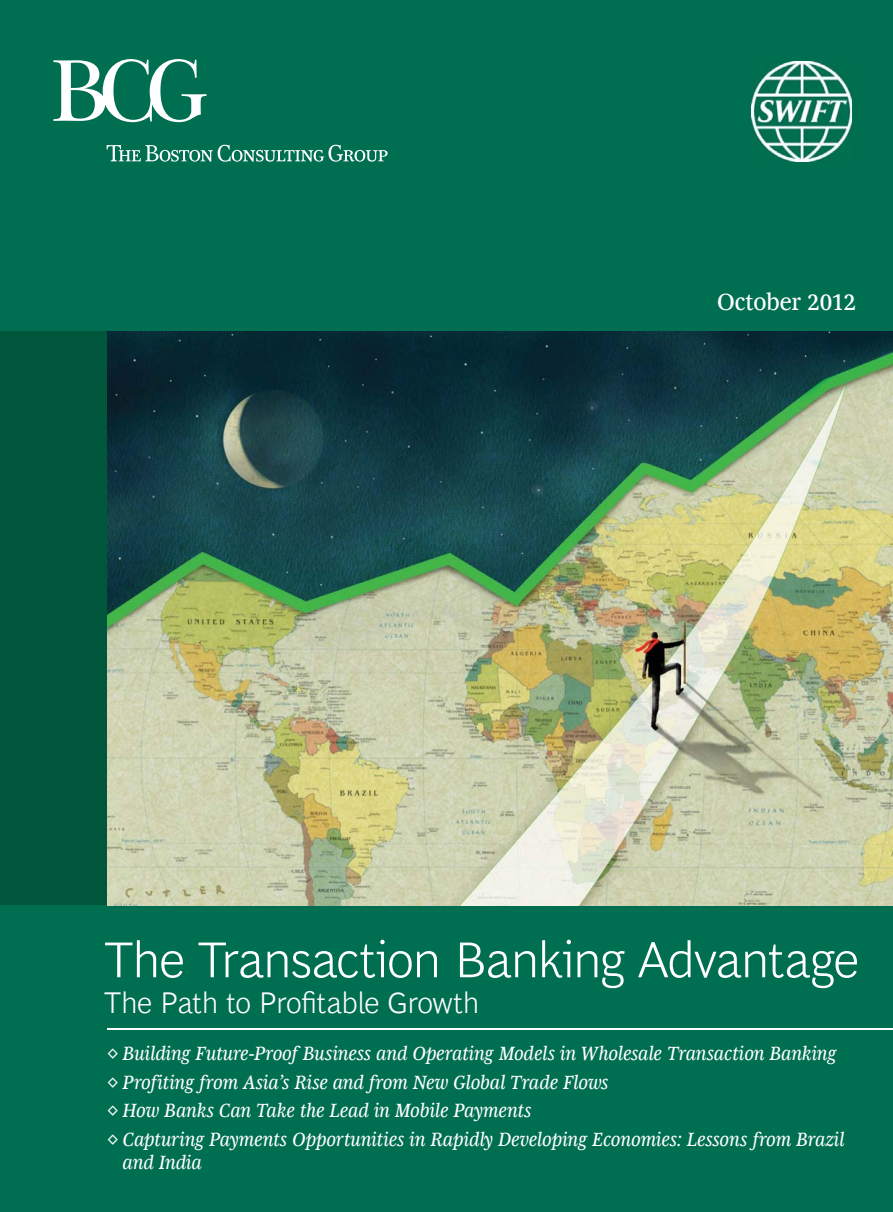
<style>
.page{position:relative;width:893px;height:1212px;background:#006f51}
.page>*{position:absolute;margin:0;border:0;box-sizing:border-box;transform-origin:0 0}
.t1{font:300 51px "Henderson BCG Sans";letter-spacing:-.025em;color:#fff}
.t2{font:300 30px "Henderson BCG Sans";letter-spacing:-.015em;color:#fff}
.t3{font:24px "Henderson BCG Serif";letter-spacing:-.005em;color:#fff}
.t4{font:italic 19.5px/29px "Henderson BCG Serif";color:#fff}
.s1{font-style:normal}
</style>
<div class="page">
<svg style="left:53px;top:59px;width:153px;height:63px"></svg>
<svg style="left:107px;top:145px;width:281px;height:17px"></svg>
<div style="left:0;top:331px;width:108px;height:574px;background:#00573c"></div>
<hr style="left:108px;top:1028px;width:785px;height:1px;background:#fff">
<img style="left:108px;top:331px;width:785px;height:574px">
<img style="left:752px;top:61px;width:100px;height:100px">
<p class="t3" style="left:717px;top:288px;width:140px">October 2012</p>
<h1 class="t1" style="left:104px;top:931px;width:756px">The Transaction Banking Advantage</h1>
<h2 class="t2" style="left:104px;top:986px;width:377px">The Path to Profitable Growth</h2>
<p class="t4" style="left:108px;top:1038px;width:738px"><span class="s1">◊</span> Building Future-Proof Business and Operating Models in Wholesale Transaction Banking <span class="s1">◊</span> Profiting from Asia’s Rise and from New Global Trade Flows<br><span class="s1">◊</span> How Banks Can Take the Lead in Mobile Payments<br><span class="s1">◊</span> Capturing Payments Opportunities in Rapidly Developing Economies: Lessons from Brazil</p>
<p class="t4" style="left:123px;top:1147px;width:81px">and India</p>
</div>
